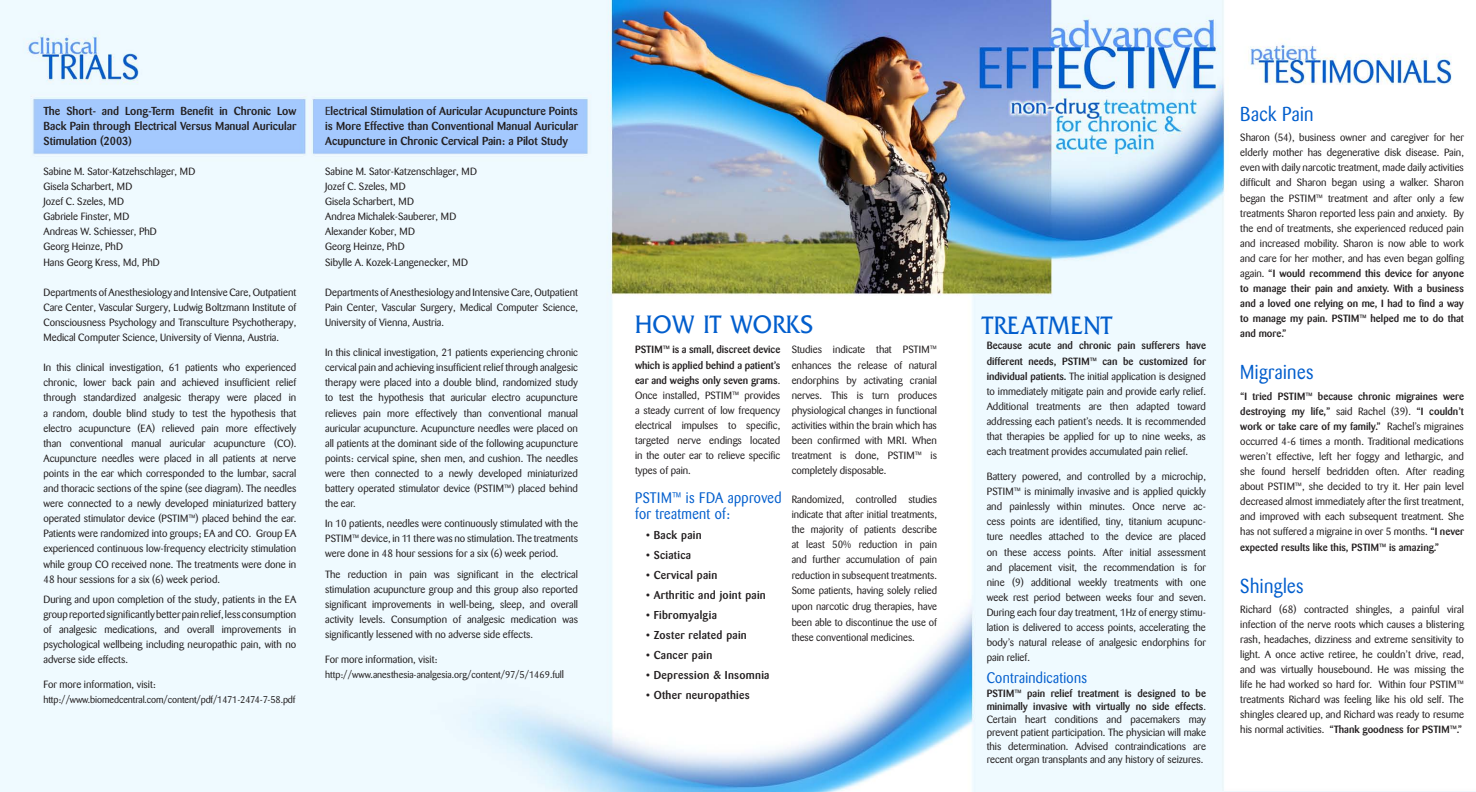
<style>
.page{position:relative;width:1476px;height:792px;background:#fff}
.page>*{position:absolute;margin:0;border:0;box-sizing:border-box;transform-origin:0 0}
.t1{font:26.5px "Fritz";letter-spacing:.025em;color:#025ecd;scale:.9 1}
.t2{font:20px "Barmeno";letter-spacing:.025em;color:#025ecd;scale:.9 1}
.t3{font:15.1px/16px "Barmeno";letter-spacing:.025em;color:#025ecd;scale:.9 1}
.t4{font:500 11.5px/15.1px "Barmeno";color:#231f20;text-align:justify}
.t5{font:500 11.3px "Barmeno";letter-spacing:.025em;color:#231f20}
.t6{font:10.4px/15.1px "Barmeno";color:#231f20;text-align:justify}
.t7{font:9.7px "Barmeno";letter-spacing:-.01em;color:#231f20}
.s1{font-size:10.4px}
.s2{font-weight:400}
.s3{font-weight:500}
</style>
<div class="page">
<img style="left:0;top:0;width:1476px;height:792px">
<p class="t4" style="left:43px;top:103px;width:254px">The Short- and Long-Term Benefit in Chronic Low Back Pain through Electrical Versus Manual Auricular Stimulation (2003<span class="s1">)</span></p>
<p class="t6" style="left:43px;top:164px;width:153px;text-align:left">Sabine M. Sator-Katzehschlager, MD<br>Gisela Scharbert, MD<br>Jozef C. Szeles, MD<br>Gabriele Finster, MD<br>Andreas W. Schiesser, PhD<br>Georg Heinze, PhD<br>Hans Georg Kress, Md, PhD</p>
<p class="t6" style="left:43px;top:285px;width:254px">Departments of Anesthesiology and Intensive Care, Outpatient Care Center, Vascular Surgery, Ludwig Boltzmann Institute of Consciousness Psychology and Transculture Psychotherapy, Medical Computer Science, University of Vienna, Austria.</p>
<p class="t6" style="left:43px;top:360px;width:254px">In this clinical investigation, 61 patients who experienced chronic, lower back pain and achieved insufficient relief through standardized analgesic therapy were placed in a random, double blind study to test the hypothesis that electro acupuncture (EA) relieved pain more effectively than conventional manual auricular acupuncture (CO).<br>Acupuncture needles were placed in all patients at nerve points in the ear which corresponded to the lumbar, sacral and thoracic sections of the spine (see diagram). The needles were connected to a newly developed miniaturized battery operated stimulator device (PSTIM™) placed behind the ear.<br>Patients were randomized into groups; EA and CO. Group EA experienced continuous low-frequency electricity stimulation while group CO received none. The treatments were done in 48 hour sessions for a six (6) week period.</p>
<p class="t6" style="left:43px;top:592px;width:254px">During and upon completion of the study, patients in the EA group reported significantly better pain relief, less consumption of analgesic medications, and overall improvements in psychological wellbeing including neuropathic pain, with no adverse side effects.</p>
<p class="t6" style="left:43px;top:677px;width:114px">For more information, visit:</p>
<p class="t7" style="left:43px;top:694px;width:254px">http://www.biomedcentral.com/content/pdf/1471-2474-7-58.pdf</p>
<p class="t4" style="left:325px;top:103px;width:254px"><span class="s2">E</span>lectrical Stimulation of Auricular Acupuncture Points is More Effective than Conventional Manual Auricular Acupuncture in Chronic Cervical Pain: a Pilot Study</p>
<p class="t6" style="left:325px;top:164px;width:153px;text-align:left">Sabine M. Sator-Katzenschlager, MD<br>Jozef C. Szeles, MD<br>Gisela Scharbert, MD<br>Andrea Michalek-Sauberer, MD<br>Alexander Kober, MD<br>Georg Heinze, PhD<br>Sibylle A. Kozek-Langenecker, MD</p>
<p class="t6" style="left:325px;top:285px;width:254px">Departments of Anesthesiology and Intensive Care, Outpatient Pain Center, Vascular Surgery, Medical Computer Science, University of Vienna, Austria.</p>
<p class="t6" style="left:325px;top:345px;width:254px">In this clinical investigation, 21 patients experiencing chronic cervical pain and achieving insufficient relief through analgesic therapy were placed into a double blind, randomized study to test the hypothesis that auricular electro acupuncture relieves pain more effectively than conventional manual auricular acupuncture. Acupuncture needles were placed on all patients at the dominant side of the following acupuncture points: cervical spine, shen men, and cushion. The needles were then connected to a newly developed miniaturized battery operated stimulator device (PSTIM™) placed behind the ear.</p>
<p class="t6" style="left:325px;top:516px;width:254px">In 10 patients, needles were continuously stimulated with the PSTIM™ device, in 11 there was no stimulation. The treatments were done in 48 hour sessions for a six (6) week period.</p>
<p class="t6" style="left:325px;top:567px;width:254px">The reduction in pain was significant in the electrical stimulation acupuncture group and this group also reported significant improvements in well-being, sleep, and overall activity levels. Consumption of analgesic medication was significantly lessened with no adverse side effects.</p>
<p class="t6" style="left:325px;top:652px;width:114px">For more information, visit:</p>
<p class="t7" style="left:325px;top:669px;width:241px">http://www.anesthesia-analgesia.org/content/97/5/1469.ful<span class="s1">l</span></p>
<h1 class="t1" style="left:635px;top:308px;width:200px">HOW IT WORKS</h1>
<h1 class="t1" style="left:982px;top:309px;width:146px">TREATMENT</h1>
<p class="t6" style="left:635px;top:342px;width:147px"><span class="s3">PSTIM™ is a small, discreet device which is applied behind a patient’s ear and weighs only seven grams</span>.<br>Once installed, PSTIM™ provides a steady current of low frequency electrical impulses to specific, targeted nerve endings located in the outer ear to relieve specific types of pain.</p>
<p class="t6" style="left:792px;top:342px;width:147px">Studies indicate that PSTIM™ enhances the release of natural endorphins by activating cranial nerves. This is turn produces physiological changes in functional activities within the brain which has been confirmed with MRI. When treatment is done, PSTIM™ is completely disposable.</p>
<p class="t6" style="left:792px;top:492px;width:147px">Randomized, controlled studies indicate that after initial treatments, the majority of patients describe at least 50% reduction in pain and further accumulation of pain reduction in subsequent treatments.<br>Some patients, having solely relied upon narcotic drug therapies, have been able to discontinue the use of these conventional medicines.</p>
<p class="t6" style="left:987px;top:338px;width:221px"><span class="s3">Because acute and chronic pain sufferers have different needs, PSTIM™ can be customized for individual patients.</span> The initial application is designed to immediately mitigate pain and provide early relief.<br>Additional treatments are then adapted toward addressing each patient’s needs. It is recommended that therapies be applied for up to nine weeks, as each treatment provides accumulated pain relief.</p>
<p class="t6" style="left:987px;top:469px;width:221px">Battery powered, and controlled by a microchip, PSTIM™ is minimally invasive and is applied quickly and painlessly within minutes. Once nerve ac&shy;cess points are identified, tiny, titanium acupunc&shy;ture needles attached to the device are placed on these access points. After initial assessment and placement visit, the recommendation is for nine (9) additional weekly treatments with one week rest period between weeks four and seven.<br>During each four day treatment, 1Hz of energy stimu&shy;lation is delivered to access points, accelerating the body’s natural release of analgesic endorphins for pain relief.</p>
<h3 class="t3" style="left:987px;top:670px;width:113px">Contraindications</h3>
<p class="t6" style="left:987px;top:686px;width:221px;line-height:13.2px"><span class="s3">PSTIM™ pain relief treatment is designed to be minimally invasive with virtually no side effects</span>.<br>Certain heart conditions and pacemakers may prevent patient participation. The physician will make this determination. Advised contraindications are recent organ transplants and any history of seizures.</p>
<h3 class="t3" style="left:635px;top:490px;width:164px">PSTIM™ is FDA approved for treatment of:</h3>
<p class="t5" style="left:646px;top:529px;width:57px">• Back pain</p>
<p class="t5" style="left:646px;top:549px;width:47px">• Sciatica</p>
<p class="t5" style="left:646px;top:569px;width:73px">• Cervical pain</p>
<p class="t5" style="left:646px;top:589px;width:121px">• Arthritic and joint pain</p>
<p class="t5" style="left:646px;top:609px;width:72px">• Fibromyalgia</p>
<p class="t5" style="left:646px;top:629px;width:102px">• Zoster related pain</p>
<p class="t5" style="left:646px;top:649px;width:68px">• Cancer pain</p>
<p class="t5" style="left:646px;top:669px;width:125px">• Depression &amp; Insomnia</p>
<p class="t5" style="left:646px;top:689px;width:105px">• Other neuropathies</p>
<h2 class="t2" style="left:1240px;top:103px;width:83px">Back Pain</h2>
<p class="t6" style="left:1240px;top:130px;width:225px">Sharon (54), business owner and caregiver for her elderly mother has degenerative disk disease. Pain, even with daily narcotic treatment, made daily activities difficult and Sharon began using a walker. Sharon began the PSTIM™ treatment and after only a few treatments Sharon reported less pain and anxiety. By the end of treatments, she experienced reduced pain and increased mobility. Sharon is now able to work and care for her mother, and has even began golfing again. <span class="s3">“I would recommend this device for anyone to manage their pain and anxiety. With a business and a loved one relying on me, I had to find a way to manage my pain. PSTIM™ helped me to do that and more.”</span></p>
<h2 class="t2" style="left:1240px;top:361px;width:83px">Migraines</h2>
<p class="t6" style="left:1240px;top:389px;width:225px"><span class="s3">“I tried PSTIM™ because chronic migraines were destroying my life,”</span> said Rachel (39). <span class="s3">“I couldn’t work or take care of my family.”</span> Rachel’s migraines occurred 4-6 times a month. Traditional medications weren’t effective, left her foggy and lethargic, and she found herself bedridden often. After reading about PSTIM™, she decided to try it. Her pain level decreased almost immediately after the first treatment, and improved with each subsequent treatment. She has not suffered a migraine in over 5 months. <span class="s3">“I never expected results like this, PSTIM™ is amazing.”</span></p>
<h2 class="t2" style="left:1240px;top:574px;width:72px">Shingles</h2>
<p class="t6" style="left:1240px;top:602px;width:225px">Richard (68) contracted shingles, a painful viral infection of the nerve roots which causes a blistering rash, headaches, dizziness and extreme sensitivity to light. A once active retiree, he couldn’t drive, read, and was virtually housebound. He was missing the life he had worked so hard for. Within four PSTIM™ treatments Richard was feeling like his old self. The shingles cleared up, and Richard was ready to resume his normal activities. <span class="s3">“Thank goodness for PSTIM™.”</span></p>
</div>
